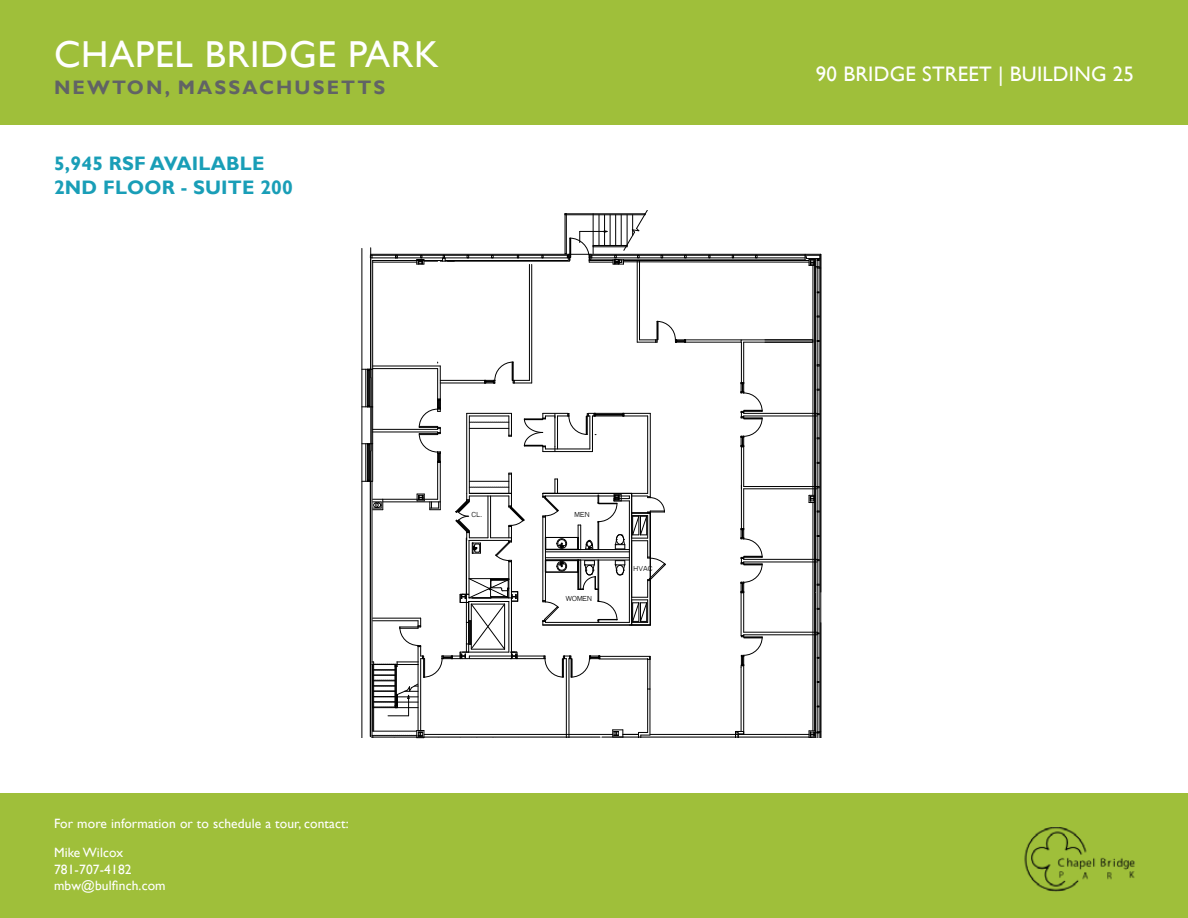
<style>
.page{position:relative;width:1188px;height:918px;background:#fff}
.page>*{position:absolute;margin:0;border:0;box-sizing:border-box;transform-origin:0 0}
.t1{font:37.5px "Gill Sans";letter-spacing:.02em;color:#fff}
.t2{font:21px "Gill Sans";letter-spacing:.01em;color:#fff}
.t3{font:700 19.5px "Gill Sans";letter-spacing:.01em;color:#199eb7}
.t4{font:700 19.5px "Gill Sans";letter-spacing:.11em;color:#616365}
.t5{font:13.5px "Gill Sans";letter-spacing:.01em;color:#fff}
.t6{font:6.9px "Quick Type";color:#000}
</style>
<div class="page">
<div style="left:0;top:794px;width:1188px;height:124px;background:#9fbf3a"></div>
<div style="left:0;top:0;width:1188px;height:124px;background:#9fbf3a"></div>
<hr style="left:602px;top:737px;width:207px;height:1px;background:#000">
<svg style="left:809px;top:737px;width:12px;height:1px"></svg>
<svg style="left:361px;top:210px;width:461px;height:527px"></svg>
<img style="left:1024px;top:827px;width:111px;height:64px">
<p class="t1" style="left:54px;top:32px;width:386px">CHAPEL BRIDGE PARK</p>
<p class="t4" style="left:54px;top:76px;width:333px">NEWTON, MASSACHUSETTS</p>
<p class="t3" style="left:54px;top:152px;width:212px">5,945 RSF AVAILABLE</p>
<p class="t3" style="left:54px;top:175px;width:241px">2ND FLOOR - SUITE 200</p>
<p class="t5" style="left:54px;top:815px;width:296px">For more information or to schedule a tour, contact:</p>
<p class="t5" style="left:54px;top:845px;width:71px">Mike Wilcox</p>
<p class="t5" style="left:54px;top:861px;width:79px">781-707-4182</p>
<p class="t5" style="left:54px;top:877px;width:113px">mbw@bulfinch.com</p>
<p class="t6" style="left:472px;top:511px;width:12px">CL.</p>
<p class="t6" style="left:575px;top:511px;width:17px">MEN</p>
<p class="t6" style="left:566px;top:595px;width:28px">WOMEN</p>
<p class="t6" style="left:634px;top:565px;width:20px">HVAC</p>
<p class="t2" style="left:816px;top:61px;width:320px">90 BRIDGE STREET | BUILDING 25</p>
</div>
